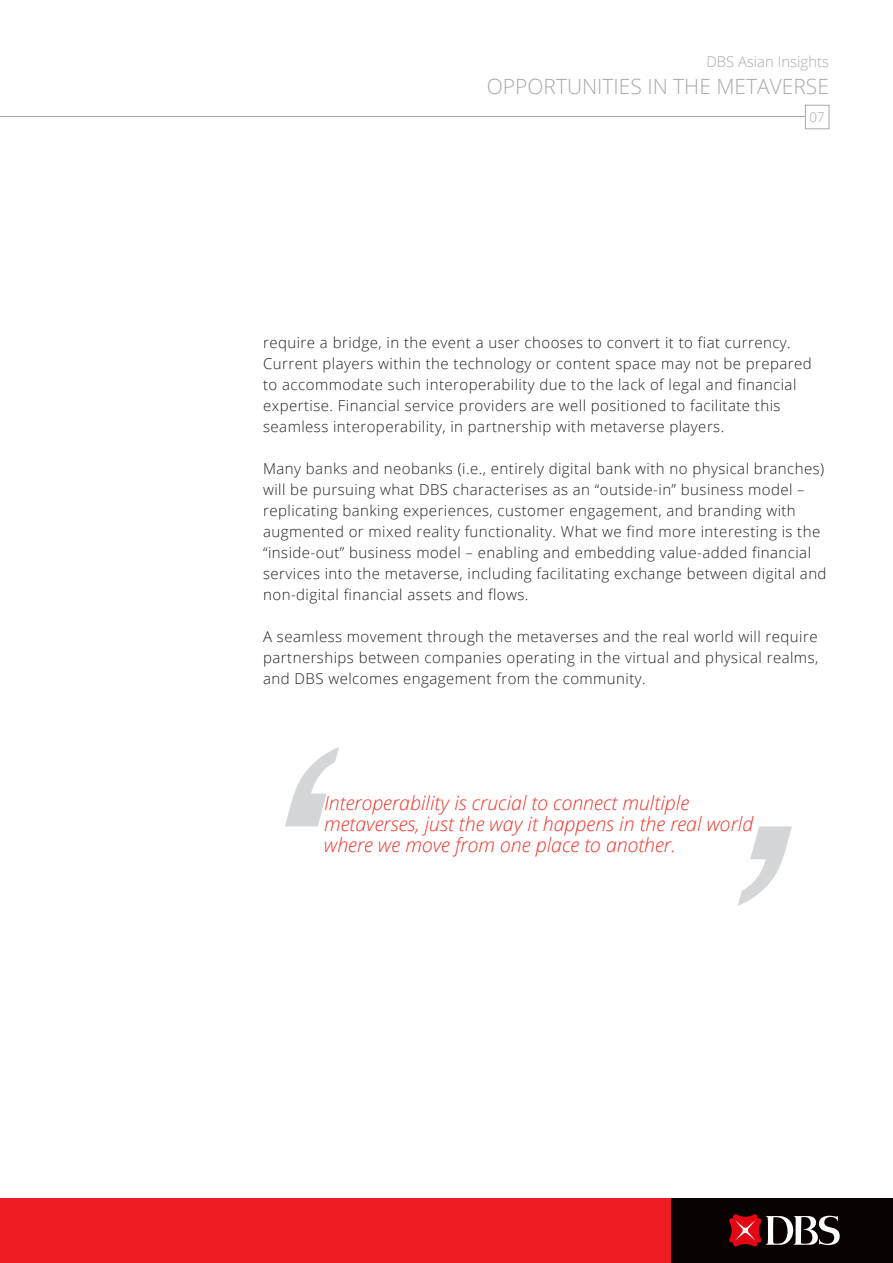
<style>
.page{position:relative;width:893px;height:1263px;background:#fff}
.page>*{position:absolute;margin:0;border:0;box-sizing:border-box;transform-origin:0 0}
.t1{font:300 21px "Open Sans";color:#a8a9ad}
.t2{font:italic 300 19.5px/21px "Open Sans";color:#ef342a}
.BODY2{font:300 15px/21px "Open Sans";letter-spacing:.03em;color:#231f20}
.t3{font:300 14.85px "Open Sans";color:#a8a9ad}
.t4{font:300 13.5px "Open Sans";color:#a8a9ad}
</style>
<div class="page">
<svg style="left:285px;top:747px;width:54px;height:79px"></svg>
<svg style="left:738px;top:826px;width:54px;height:80px"></svg>
<div style="left:0;top:1198px;width:893px;height:65px;background:#ee1d23"></div>
<div style="left:672px;top:1198px;width:221px;height:65px;background:#080302"></div>
<svg style="left:729px;top:1214px;width:111px;height:33px"></svg>
<hr style="left:0;top:117px;width:808px;height:1px;background:#a8a9ad">
<div style="left:805px;top:105px;width:24px;height:24px;background:#fff;border:1px solid #a8a9ad"></div>
<p class="t3" style="left:706px;top:52px;width:124px">DBS Asian Insights</p>
<p class="t1" style="left:487px;top:72px;width:344px">OPPORTUNITIES IN THE METAVERSE</p>
<p class="t4" style="left:809px;top:108px;width:17px">07</p>
<p class="BODY2" style="left:263px;top:332px;width:550px">require a bridge, in the event a user chooses to convert it to fiat currency.<br>Current players within the technology or content space may not be prepared to accommodate such interoperability due to the lack of legal and financial expertise. Financial service providers are well positioned to facilitate this seamless interoperability, in partnership with metaverse players.</p>
<p class="BODY2" style="left:263px;top:458px;width:565px">Many banks and neobanks (i.e., entirely digital bank with no physical branches) will be pursuing what DBS characterises as an “outside-in” business model – replicating banking experiences, customer engagement, and branding with augmented or mixed reality functionality. What we find more interesting is the “inside-out” business model – enabling and embedding value-added financial services into the metaverse, including facilitating exchange between digital and non-digital financial assets and flows.</p>
<p class="BODY2" style="left:263px;top:626px;width:557px;text-align:justify">A seamless movement through the metaverses and the real world will require partnerships between companies operating in the virtual and physical realms, and DBS welcomes engagement from the community.</p>
<p class="t2" style="left:324px;top:792px;width:430px">Interoperability is crucial to connect multiple metaverses, just the way it happens in the real world where we move from one place to another.</p>
</div>
